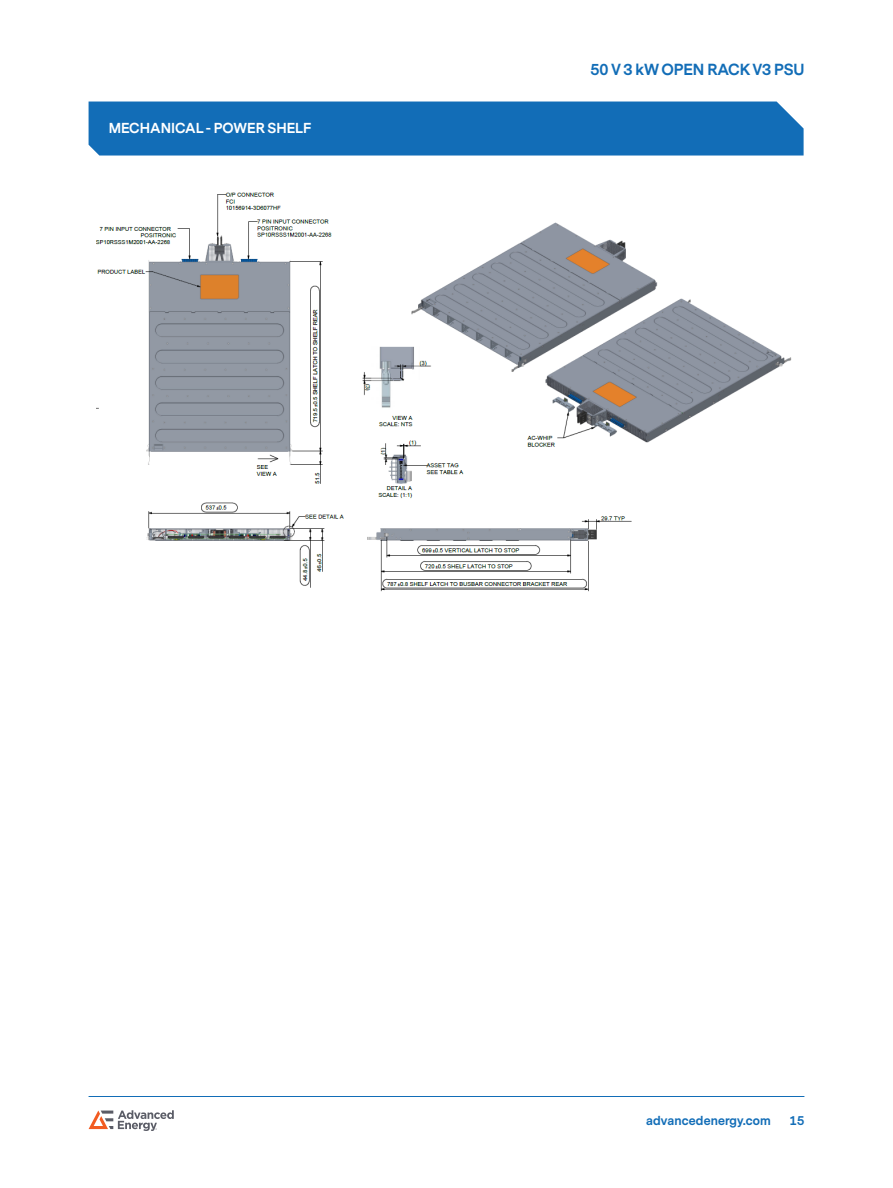
<style>
.page{position:relative;width:893px;height:1188px;background:#fff}
.page>*{position:absolute;margin:0;border:0;box-sizing:border-box;transform-origin:0 0}
.t1{font:700 15px "Messina Sans";letter-spacing:-.01em;color:#126db7}
.Heading_1{font:700 13.5px "Messina Sans";color:#fff}
.t2{font:700 12px "Messina Sans";letter-spacing:.01em;color:#126db7}
</style>
<div class="page">
<hr style="left:89px;top:1096px;width:715px;height:1px;background:#126db7">
<svg style="left:89px;top:1110px;width:85px;height:21px"></svg>
<div style="left:89px;top:102px;width:715px;height:54px;background:#126db7"></div>
<img style="left:96px;top:192px;width:696px;height:400px">
<img style="left:404px;top:380px;width:104px;height:30px">
<svg style="left:392px;top:370px;width:8px;height:8px"></svg>
<p class="Heading_1" style="left:109px;top:119px;width:204px">MECHANICAL - POWER SHELF</p>
<p class="t1" style="left:590px;top:59px;width:216px">50 V 3 kW OPEN RACK V3 PSU</p>
<p class="t2" style="left:646px;top:1113px;width:126px">advancedenergy.com</p>
<p class="t2" style="left:790px;top:1113px;width:16px">15</p>
</div>
